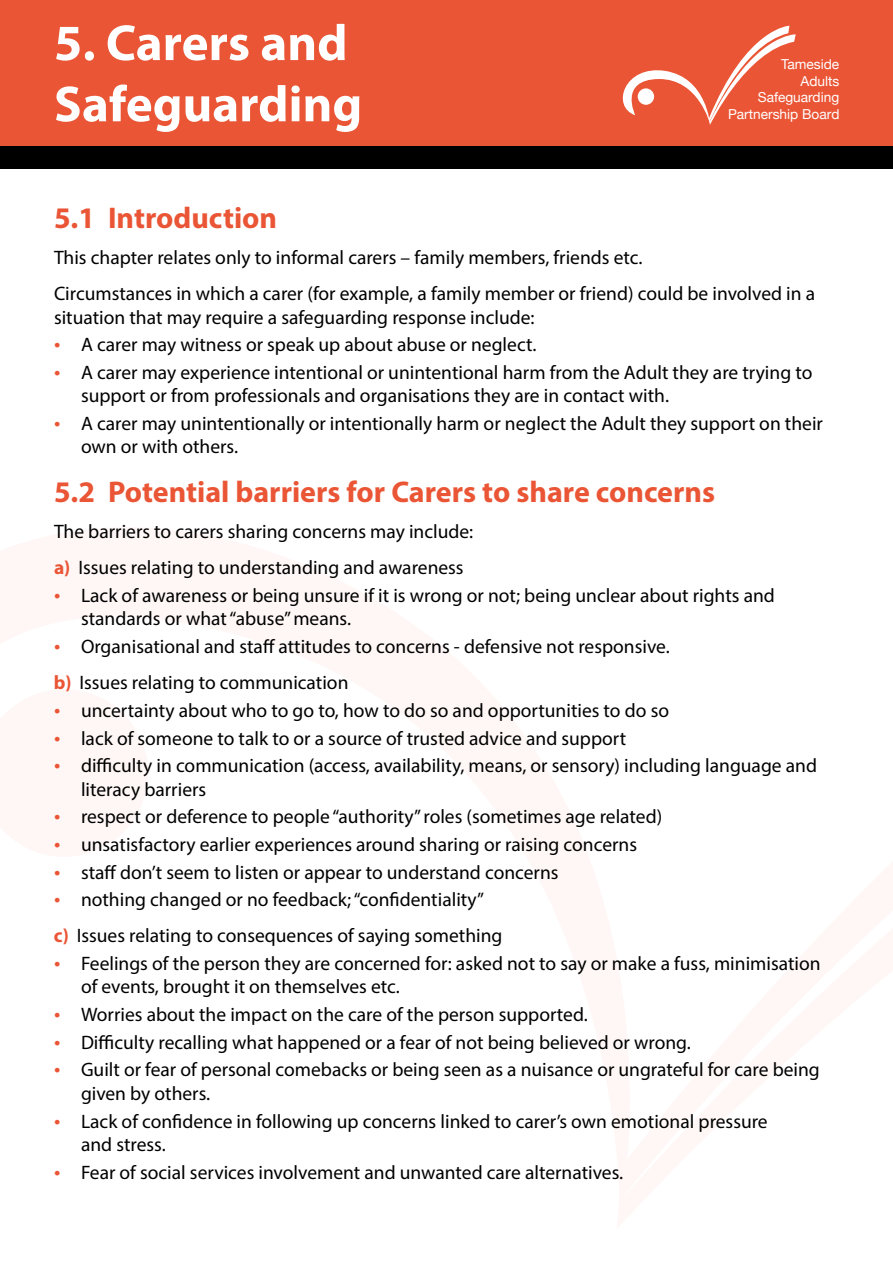
<style>
.page{position:relative;width:893px;height:1263px;background:#fff}
.page>*{position:absolute;margin:0;border:0;box-sizing:border-box;transform-origin:0 0}
.t1{font:700 51px/61.2px "Myriad Pro";color:#fff}
.t2{font:700 30px "Myriad Pro";color:#ea5535}
.t3{font:19.5px/23.4px "Myriad Pro";color:#000}
.t4{font:13.65px/16.5px "Helvetica Neue";color:#fff;text-align:right}
.s1{font-size:22.5px;color:#ea5535}
.s2{font-weight:700;color:#ea5535}
</style>
<div class="page">
<div style="left:0;top:0;width:892px;height:149px;background:#ea5535"></div>
<div style="left:0;top:147px;width:893px;height:22px;background:#000"></div>
<svg style="left:622px;top:26px;width:174px;height:99px"></svg>
<h1 class="t1" style="left:54px;top:11px;width:310px">5. Carers and<br>Safeguarding</h1>
<p class="t4" style="left:728px;top:57px;width:113px">Tameside<br>Adults<br>Safeguarding<br>Partnership Board</p>
<h2 class="t2" style="left:54px;top:198px;width:225px">5.1 Introduction</h2>
<p class="t3" style="left:54px;top:239px;width:763px;line-height:36.2px">This chapter relates only to informal carers – family members, friends etc.<br>Circumstances in which a carer (for example, a family member or friend) could be involved in a</p>
<p class="t3" style="left:54px;top:305px;width:482px">situation that may require a safeguarding response include:</p>
<p class="t3" style="left:54px;top:333px;width:484px"><span class="s1">•</span> A carer may witness or speak up about abuse or neglect.</p>
<p class="t3" style="left:81px;top:360px;width:733px;text-indent:-27px"><span class="s1">•</span> A carer may experience intentional or unintentional harm from the Adult they are trying to support or from professionals and organisations they are in contact with.</p>
<p class="t3" style="left:81px;top:411px;width:743px;text-indent:-27px"><span class="s1">•</span> A carer may unintentionally or intentionally harm or neglect the Adult they support on their own or with others.</p>
<h2 class="t2" style="left:54px;top:472px;width:663px">5.2 Potential barriers for Carers to share concerns</h2>
<p class="t3" style="left:54px;top:513px;width:421px;line-height:36.2px">The barriers to carers sharing concerns may include: <span class="s2">a)</span> Issues relating to understanding and awareness</p>
<p class="t3" style="left:81px;top:583px;width:695px;text-indent:-27px"><span class="s1">•</span> Lack of awareness or being unsure if it is wrong or not; being unclear about rights and standards or what “abuse” means.</p>
<p class="t3" style="left:54px;top:628px;width:617px;line-height:36.2px"><span class="s1">•</span> Organisational and staff attitudes to concerns - defensive not responsive. <span class="s2">b)</span> Issues relating to communication</p>
<p class="t3" style="left:54px;top:698px;width:617px"><span class="s1">•</span> uncertainty about who to go to, how to do so and opportunities to do so</p>
<p class="t3" style="left:54px;top:726px;width:574px"><span class="s1">•</span> lack of someone to talk to or a source of trusted advice and support</p>
<p class="t3" style="left:81px;top:754px;width:738px;text-indent:-27px"><span class="s1">•</span> difficulty in communication (access, availability, means, or sensory) including language and literacy barriers</p>
<p class="t3" style="left:54px;top:805px;width:610px"><span class="s1">•</span> respect or deference to people “authority” roles (sometimes age related)</p>
<p class="t3" style="left:54px;top:832px;width:585px"><span class="s1">•</span> unsatisfactory earlier experiences around sharing or raising concerns</p>
<p class="t3" style="left:54px;top:860px;width:506px"><span class="s1">•</span> staff don’t seem to listen or appear to understand concerns</p>
<p class="t3" style="left:54px;top:881px;width:450px;line-height:36.2px"><span class="s1">•</span> nothing changed or no feedback; “confidentiality” <span class="s2">c)</span> Issues relating to consequences of saying something</p>
<p class="t3" style="left:81px;top:951px;width:741px;text-indent:-27px"><span class="s1">•</span> Feelings of the person they are concerned for: asked not to say or make a fuss, minimisation of events, brought it on themselves etc.</p>
<p class="t3" style="left:54px;top:1002px;width:535px"><span class="s1">•</span> Worries about the impact on the care of the person supported.</p>
<p class="t3" style="left:54px;top:1030px;width:638px"><span class="s1">•</span> Difficulty recalling what happened or a fear of not being believed or wrong.</p>
<p class="t3" style="left:81px;top:1058px;width:740px;text-indent:-27px"><span class="s1">•</span> Guilt or fear of personal comebacks or being seen as a nuisance or ungrateful for care being given by others.</p>
<p class="t3" style="left:81px;top:1109px;width:688px;text-indent:-27px"><span class="s1">•</span> Lack of confidence in following up concerns linked to carer’s own emotional pressure and stress.</p>
<p class="t3" style="left:54px;top:1160px;width:571px"><span class="s1">•</span> Fear of social services involvement and unwanted care alternatives.</p>
</div>
